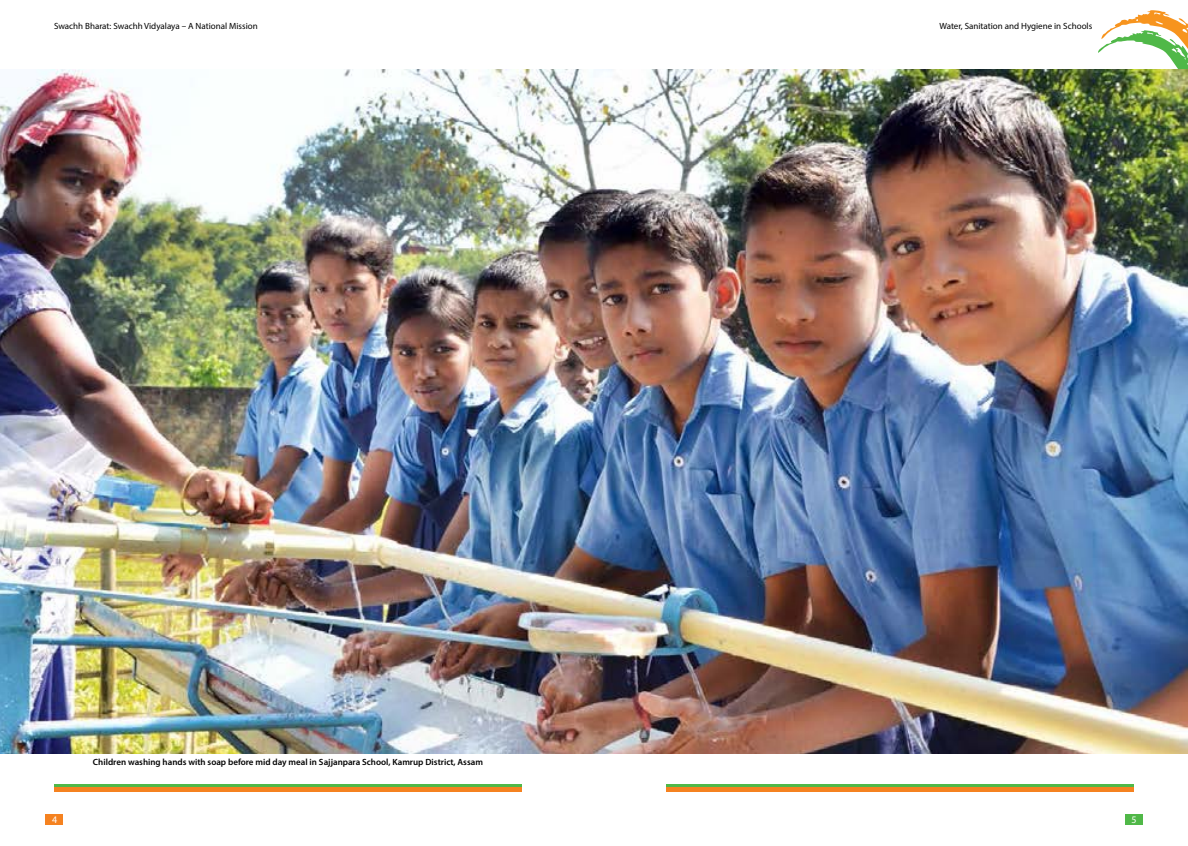
<style>
.page{position:relative;width:1188px;height:846px;background:#fff}
.page>*{position:absolute;margin:0;border:0;box-sizing:border-box;transform-origin:0 0}
.t1{font:10px "Myriad Pro";color:#fff}
.t2{font:600 9px "Myriad Pro";color:#000}
.t3{font:9px "Myriad Pro";color:#000}
</style>
<div class="page">
<div style="left:46px;top:814px;width:17px;height:11px;background:#f58220"></div>
<div style="left:1125px;top:814px;width:18px;height:11px;background:#50b848"></div>
<svg style="left:1098px;top:10px;width:90px;height:59px"></svg>
<div style="left:666px;top:784px;width:468px;height:8px;background:#50b848"></div>
<div style="left:666px;top:787px;width:468px;height:5px;background:#f58220"></div>
<div style="left:54px;top:784px;width:468px;height:8px;background:#50b848"></div>
<div style="left:54px;top:787px;width:468px;height:5px;background:#f58220"></div>
<img style="left:0;top:69px;width:1188px;height:685px">
<p class="t3" style="left:54px;top:21px;width:205px">Swachh Bharat: Swachh Vidyalaya – A National Mission</p>
<p class="t2" style="left:93px;top:756px;width:392px">Children washing hands with soap before mid day meal in Sajjanpara School, Kamrup District, Assam</p>
<p class="t3" style="left:939px;top:21px;width:154px">Water, Sanitation and Hygiene in Schools</p>
<p class="t1" style="left:52px;top:813px;width:7px">4</p>
<p class="t1" style="left:1131px;top:813px;width:7px">5</p>
</div>
